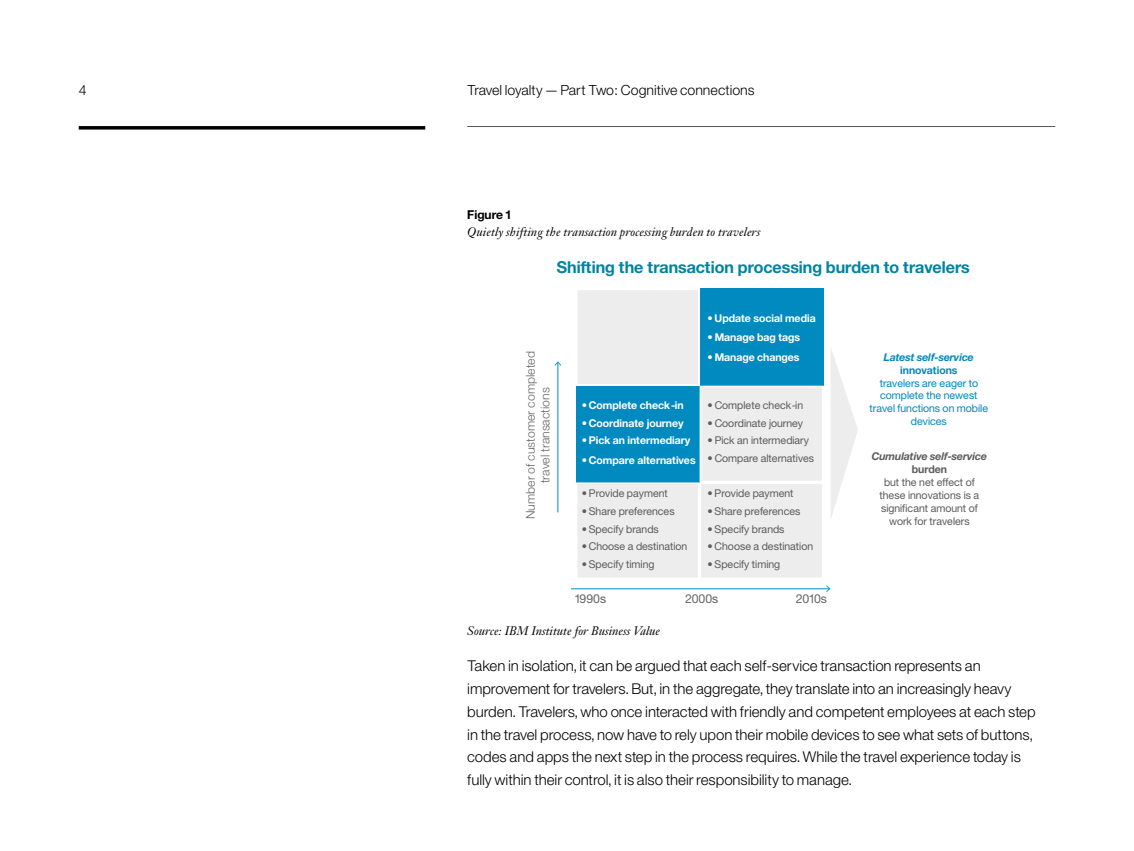
<style>
.page{position:relative;width:1134px;height:851px;background:#fff}
.page>*{position:absolute;margin:0;border:0;box-sizing:border-box;transform-origin:0 0}
.t1{font:16.45px "Helv Neue Boldfor IBM";color:#0084a3}
.t2{font:14.88px/22.8px "Helv Neue Lightfor IBM";letter-spacing:-.005em;color:#000}
.t3{font:14px "Helv Neue Lightfor IBM";color:#000}
.t4{font:italic 12.25px "Janson Text LT Pro";letter-spacing:.01em;color:#000}
.t5{font:12.25px "Helv Neue Romanfor IBM";color:#666}
.t6{font:12.25px "Helv Neue Boldfor IBM";color:#000}
.t7{font:12.08px/14.7px "Helv Neue Lightfor IBM";color:#666;text-align:center}
.t8{font:10.67px/13px "Helv Neue Romanfor IBM";color:#5d5d5d;text-align:center}
.t9{font:10.67px "Helv Neue Boldfor IBM";color:#fff}
.t10{font:10.67px/13px "Helv Neue Romanfor IBM";color:#008abf;text-align:center}
.t11{font:10.67px "Helv Neue Bold Italicfor IBM";color:#5d5d5d}
.t12{font:10.67px "Helv Neue Bold Italicfor IBM";color:#008abf}
.t13{font:10.67px "Helv Neue Boldfor IBM";color:#008abf}
.t14{font:10.67px "Helv Neue Boldfor IBM";color:#5d5d5d}
.s1{font-family:"Helv Neue Romanfor IBM"}
</style>
<div class="page">
<hr style="left:571px;top:588px;width:258px;height:1px;background:#008abf">
<svg style="left:826px;top:585px;width:4px;height:7px"></svg>
<hr style="left:557px;top:362px;width:1px;height:150px;background:#008abf">
<svg style="left:555px;top:361px;width:6px;height:4px"></svg>
<svg style="left:576px;top:288px;width:248px;height:290px;background:#9eccde"></svg>
<svg style="left:831px;top:349px;width:27px;height:168px"></svg>
<svg style="left:79px;top:126px;width:346px;height:4px"></svg>
<hr style="left:467px;top:126px;width:588px;height:1px;background:#58595b">
<p class="t3" style="left:79px;top:81px;width:9px">4</p>
<p class="t3" style="left:467px;top:81px;width:289px">Travel loyalty—Part Two: Cognitive connections</p>
<p class="t6" style="left:467px;top:207px;width:45px">Figure 1</p>
<p class="t4" style="left:467px;top:224px;width:295px">Quietly shifting the transaction processing burden to travelers</p>
<p class="t1" style="left:557px;top:257px;width:414px">Shifting the transaction processing burden to travelers</p>
<p class="t9" style="left:708px;top:311px;width:110px"><span class="s1">•</span> Update social media</p>
<p class="t9" style="left:708px;top:330px;width:94px"><span class="s1">•</span> Manage bag tags</p>
<p class="t9" style="left:708px;top:350px;width:93px"><span class="s1">•</span> Manage changes</p>
<p class="t9" style="left:582px;top:398px;width:103px"><span class="s1">•</span> Complete check-in</p>
<p class="t9" style="left:582px;top:416px;width:104px"><span class="s1">•</span> Coordinate journey</p>
<p class="t9" style="left:582px;top:434px;width:110px"><span class="s1">•</span> Pick an intermediary</p>
<p class="t9" style="left:582px;top:453px;width:115px"><span class="s1">•</span> Compare alternatives</p>
<p class="t7" style="left:523px;top:519px;width:170px;rotate:-90deg">Number of customer completed travel transactions</p>
<p class="t12" style="left:884px;top:350px;width:91px">Latest self-service</p>
<p class="t13" style="left:900px;top:363px;width:59px">innovations</p>
<p class="t10" style="left:870px;top:376px;width:120px">travelers are eager to complete the newest travel functions on mobile devices</p>
<p class="t11" style="left:872px;top:450px;width:117px">Cumulative self-service</p>
<p class="t14" style="left:912px;top:462px;width:37px">burden</p>
<p class="t8" style="left:880px;top:475px;width:101px">but the net effect of these innovations is a significant amount of work for travelers</p>
<p class="t8" style="left:708px;top:398px;width:97px">• Complete check-in</p>
<p class="t8" style="left:708px;top:416px;width:97px">• Coordinate journey</p>
<p class="t8" style="left:708px;top:434px;width:103px">• Pick an intermediary</p>
<p class="t8" style="left:708px;top:452px;width:108px">• Compare alternatives</p>
<p class="t8" style="left:582px;top:486px;width:88px">• Provide payment</p>
<p class="t8" style="left:582px;top:504px;width:94px">• Share preferences</p>
<p class="t8" style="left:582px;top:522px;width:78px">• Specify brands</p>
<p class="t8" style="left:582px;top:540px;width:107px">• Choose a destination</p>
<p class="t8" style="left:582px;top:557px;width:74px">• Specify timing</p>
<p class="t8" style="left:708px;top:486px;width:88px">• Provide payment</p>
<p class="t8" style="left:708px;top:504px;width:94px">• Share preferences</p>
<p class="t8" style="left:708px;top:522px;width:78px">• Specify brands</p>
<p class="t8" style="left:708px;top:540px;width:107px">• Choose a destination</p>
<p class="t8" style="left:708px;top:557px;width:74px">• Specify timing</p>
<p class="t5" style="left:575px;top:591px;width:33px">1990s</p>
<p class="t5" style="left:685px;top:591px;width:35px">2000s</p>
<p class="t5" style="left:796px;top:591px;width:33px">2010s</p>
<p class="t4" style="left:467px;top:623px;width:194px">Source: IBM Institute for Business Value</p>
<p class="t2" style="left:467px;top:654px;width:570px">Taken in isolation, it can be argued that each self-service transaction represents an improvement for travelers. But, in the aggregate, they translate into an increasingly heavy burden. Travelers, who once interacted with friendly and competent employees at each step in the travel process, now have to rely upon their mobile devices to see what sets of buttons, codes and apps the next step in the process requires. While the travel experience today is fully within their control, it is also their responsibility to manage.</p>
</div>
